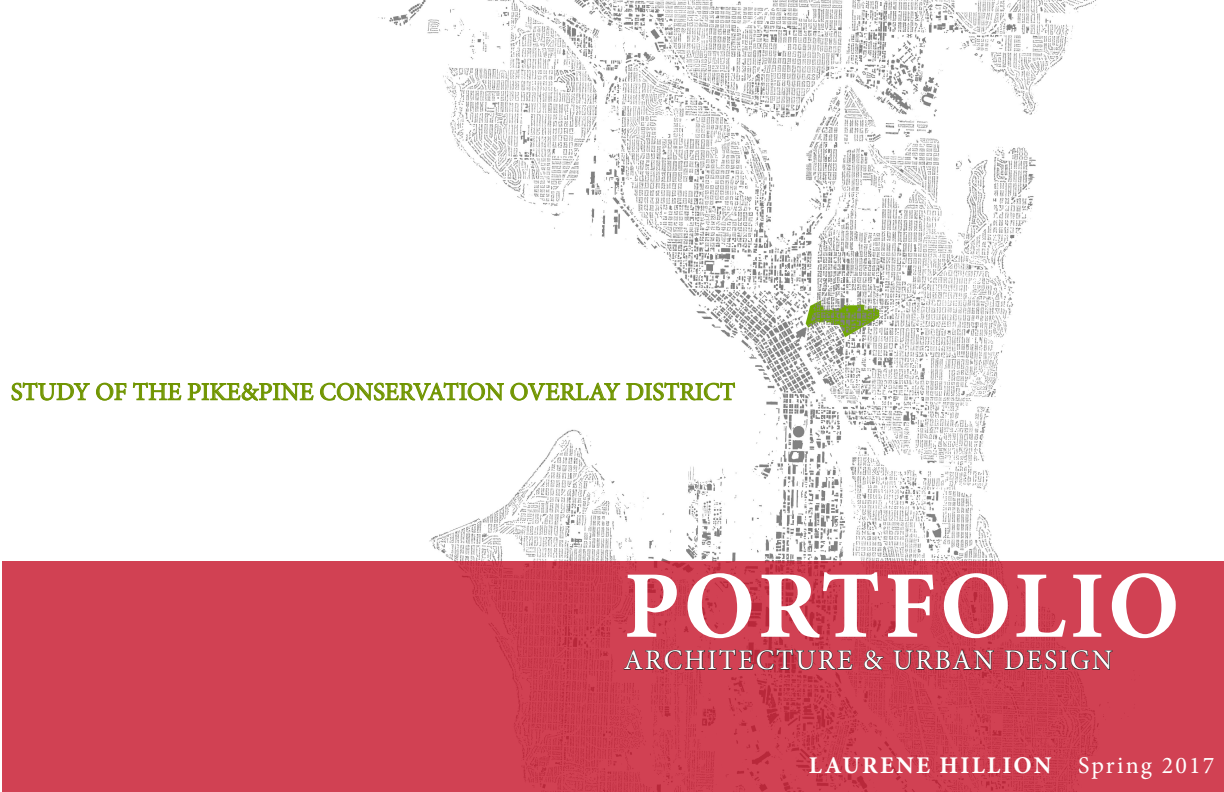
<style>
.page{position:relative;width:1224px;height:792px;background:#fff}
.page>*{position:absolute;margin:0;border:0;box-sizing:border-box;transform-origin:0 0}
.t1{font:700 95.6px "Minion Pro";letter-spacing:.035em;color:#fff}
.t2{font:28.4px "Minion Pro";letter-spacing:.07em;color:#fff}
.t3{font:25px "Minion Pro";color:#709500}
.t4{font:700 24px "Minion Pro";letter-spacing:.09em;color:#fff}
.s1{font-weight:400}
</style>
<div class="page">
<img style="left:120px;top:0;width:1101px;height:562px">
<div style="left:2px;top:562px;width:1222px;height:230px;background:#d14153"></div>
<svg style="left:624px;top:650px;width:229px;height:20px"></svg>
<svg style="left:864px;top:650px;width:19px;height:20px"></svg>
<svg style="left:893px;top:650px;width:101px;height:20px"></svg>
<svg style="left:1005px;top:650px;width:107px;height:20px"></svg>
<svg style="left:11px;top:382px;width:79px;height:19px"></svg>
<svg style="left:96px;top:383px;width:31px;height:18px"></svg>
<svg style="left:133px;top:382px;width:49px;height:18px"></svg>
<svg style="left:188px;top:383px;width:126px;height:18px"></svg>
<svg style="left:320px;top:382px;width:184px;height:19px"></svg>
<svg style="left:510px;top:382px;width:110px;height:19px"></svg>
<svg style="left:626px;top:382px;width:109px;height:19px"></svg>
<p class="t3" style="left:11px;top:375px;width:726px">STUDY OF THE PIKE&amp;PINE CONSERVATION OVERLAY DISTRICT</p>
<p class="t1" style="left:624px;top:539px;width:558px">PORTFOLIO</p>
<p class="t2" style="left:624px;top:641px;width:490px">ARCHITECTURE &amp; URBAN DESIGN</p>
<p class="t4" style="left:809px;top:748px;width:407px">LAURENE HILLION <span class="s1">Spring 2017</span></p>
</div>
